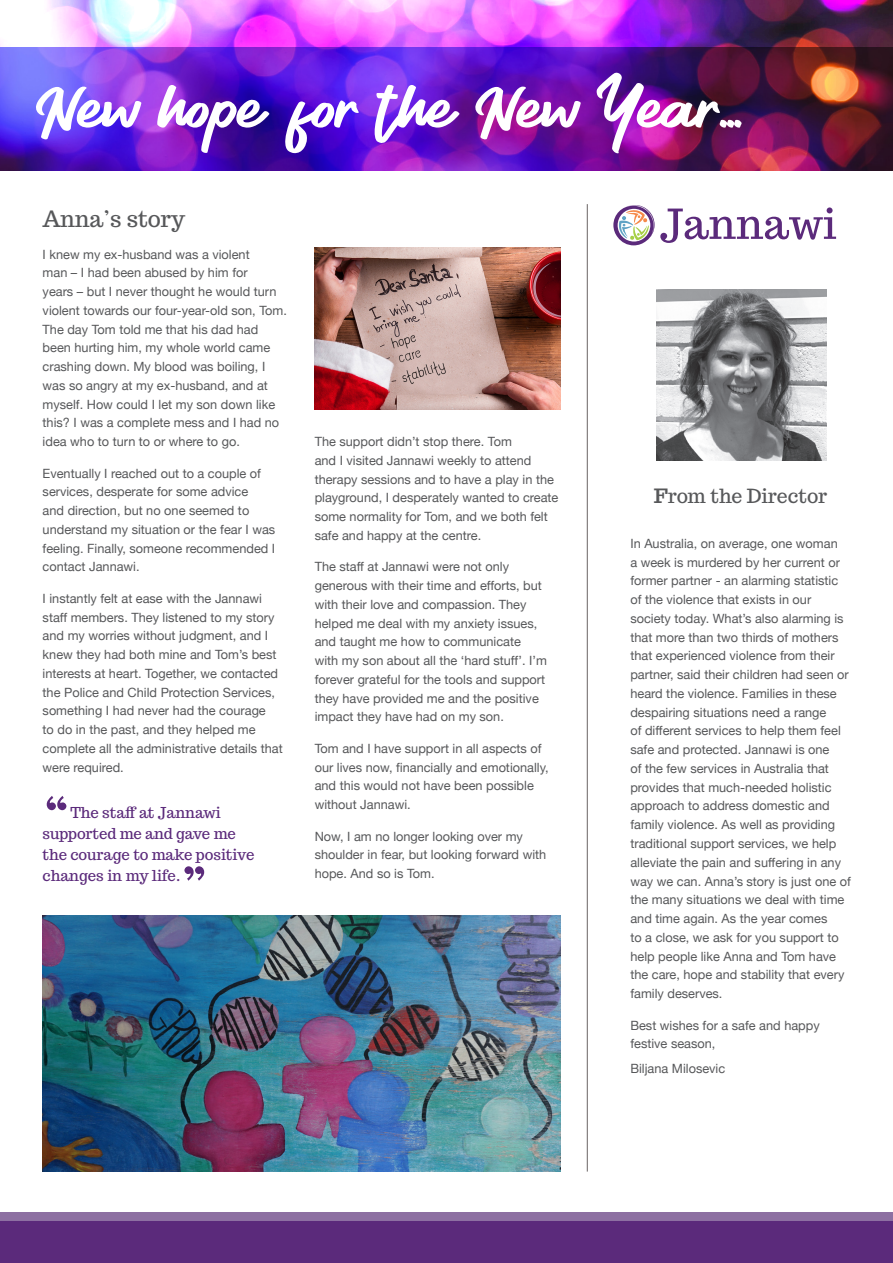
<style>
.page{position:relative;width:893px;height:1263px;background:#fff}
.page>*{position:absolute;margin:0;border:0;box-sizing:border-box;transform-origin:0 0}
.Body{font:75px "Vendora";letter-spacing:-.095em;color:#fff}
.t1{font:60px "Trocchi";color:#5b2a7b}
.Body-2{font:22.5px "Trocchi";color:#57585a}
.Body-3{font:19.5px "Trocchi";color:#57585a}
.t2{font:15px/21px "Trocchi";color:#5b2a7b}
.Body-4{font:12.75px/18.8px "Helvetica Neue";color:#57585a}
.s1{font-weight:700}
</style>
<div class="page">
<img style="left:0;top:47px;width:893px;height:123px">
<img style="left:0;top:0;width:893px;height:47px">
<div style="left:0;top:1220px;width:893px;height:43px;background:#5b2a7b"></div>
<div style="left:0;top:1212px;width:893px;height:8px;background:#8d70a2"></div>
<hr style="left:587px;top:204px;width:1px;height:967px;background:#7a7575">
<img style="left:656px;top:290px;width:171px;height:170px">
<img style="left:43px;top:915px;width:517px;height:256px">
<svg style="left:613px;top:205px;width:223px;height:40px"></svg>
<img style="left:315px;top:248px;width:245px;height:161px">
<p class="Body" style="left:36px;top:61px;width:707px">New hope for the New Year...</p>
<p class="Body-2" style="left:43px;top:204px;width:144px">Anna’s story</p>
<p class="Body-4" style="left:43px;top:244px;width:246px">I knew my ex-husband was a violent<br>man – I had been abused by him for<br>years – but I never thought he would turn violent towards our four-year-old son, Tom.<br>The day Tom told me that his dad had been hurting him, my whole world came crashing down. My blood was boiling, I was so angry at my ex-husband, and at myself. How could I let my son down like this? I was a complete mess and I had no idea who to turn to or where to go.</p>
<p class="Body-4" style="left:43px;top:463px;width:234px">Eventually I reached out to a couple of services, desperate for some advice<br>and direction, but no one seemed to understand my situation or the fear I was feeling. Finally, someone recommended I contact Jannawi.</p>
<p class="Body-4" style="left:43px;top:589px;width:242px">I instantly felt at ease with the Jannawi staff members. They listened to my story and my worries without judgment, and I knew they had both mine and Tom’s best interests at heart. Together, we contacted the Police and Child Protection Services, something I had never had the courage<br>to do in the past, and they helped me complete all the administrative details that were required.</p>
<p class="t1" style="left:43px;top:780px;width:29px">“</p>
<p class="t2" style="left:43px;top:802px;width:214px;text-indent:28px">The staff at Jannawi supported me and gave me the courage to make positive changes in my life.</p>
<p class="t1" style="left:180px;top:850px;width:29px">”</p>
<p class="Body-4" style="left:315px;top:432px;width:245px">The support didn’t stop there. Tom<br>and I visited Jannawi weekly to attend therapy sessions and to have a play in the playground, I desperately wanted to create some normality for Tom, and we both felt safe and happy at the centre.</p>
<p class="Body-4" style="left:315px;top:557px;width:234px">The staff at Jannawi were not only generous with their time and efforts, but with their love and compassion. They helped me deal with my anxiety issues, and taught me how to communicate with my son about all the ‘hard stuff’. I’m forever grateful for the tools and support they have provided me and the positive impact they have had on my son.</p>
<p class="Body-4" style="left:315px;top:739px;width:236px">Tom and I have support in all aspects of our lives now, financially and emotionally, and this would not have been possible without Jannawi.</p>
<p class="Body-4" style="left:315px;top:826px;width:233px">Now, I am no longer looking over my shoulder in fear, but looking forward with hope. And so is Tom.</p>
<p class="Body-3" style="left:654px;top:483px;width:175px"><span class="s1">F</span>rom the Director</p>
<p class="Body-4" style="left:630px;top:534px;width:222px">In Australia, on average, one woman<br>a week is murdered by her current or former partner - an alarming statistic of the violence that exists in our society today. What’s also alarming is that more than two thirds of mothers that experienced violence from their partner, said their children had seen or heard the violence. Families in these despairing situations need a range<br>of different services to help them feel safe and protected. Jannawi is one<br>of the few services in Australia that provides that much-needed holistic approach to address domestic and family violence. As well as providing traditional support services, we help alleviate the pain and suffering in any way we can. Anna’s story is just one of the many situations we deal with time and time again. As the year comes<br>to a close, we ask for you support to help people like Anna and Tom have the care, hope and stability that every family deserves.</p>
<p class="Body-4" style="left:630px;top:1015px;width:191px">Best wishes for a safe and happy festive season,</p>
<p class="Body-4" style="left:630px;top:1059px;width:96px">Biljana Milosevic</p>
</div>
